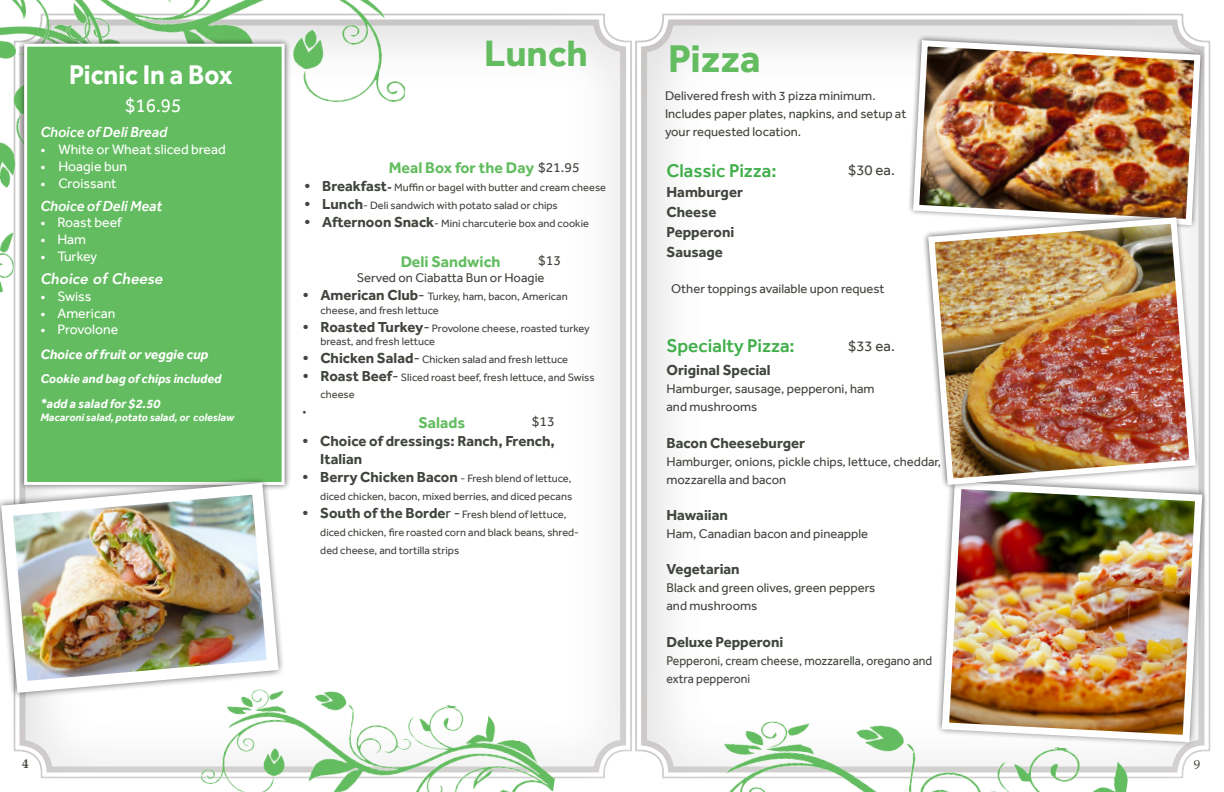
<style>
.page{position:relative;width:1224px;height:792px;background:#fff}
.page>*{position:absolute;margin:0;border:0;box-sizing:border-box;transform-origin:0 0}
.t1{font:700 40px "Effra";color:#63bd60}
.Paragraph_Style_1{font:700 38px "Effra";color:#63bd60}
.t2{font:700 28px "Effra";color:#fff;scale:.94 1}
.t3{font:20px "Effra";color:#fff;scale:.94 1}
.pizza{font:500 19px "Effra";color:#40ae49}
.bold_16{font:700 16px "Effra";color:#63bd60}
.food_name{font:700 15px/18px "Effra";color:#40453d}
.Paragraph_Style_2{font:italic 500 15px "Effra";color:#fff}
.italic_15{font:italic 500 15px "Effra";color:#fff}
.t4{font:italic 800 15px "Avenir LT Std";color:#fff}
.regular_paragraph{font:15px "Effra";color:#40453d}
.t5{font:14px "Effra";color:#fff}
.t6{font:italic 700 14px/24.8px "Effra";color:#fff}
.t7{font:14px "Effra";color:#40453d}
.paragraph_13{font:13px/18px "Effra";color:#40453d}
.paragraph_13-2{font:13px/18px "Effra";color:#40463d;scale:.94 1}
.t8{font:italic 700 13px "Effra";color:#fff}
.bold_16-2{font:13px "Effra";color:#40453d}
.t9{font:700 13px "Palatino Linotype";color:#40453d}
.t10{font:13px "Palatino Linotype";color:#40453d}
.t11{font:11px/18px "Effra";color:#40453d}
.t12{font:italic 700 11px "Effra";color:#fff}
.s1{font-weight:400;font-style:normal}
.s2{font-weight:700;font-size:15px}
.s3{font-weight:700}
.s4{font-size:15px}
</style>
<div class="page">
<div style="left:588px;top:0;width:636px;height:792px;background:#231f20;opacity:.87"></div>
<img style="left:0;top:236px;width:16px;height:97px">
<img style="left:0;top:168px;width:16px;height:68px">
<img style="left:0;top:0;width:414px;height:168px">
<div style="left:18px;top:37px;width:273px;height:454px;background:#231f20;opacity:.75"></div>
<div style="left:24px;top:44px;width:261px;height:441px;background:#63bd60;border:3px solid #fff"></div>
<img style="left:199px;top:691px;width:364px;height:101px">
<svg style="left:13px;top:475px;width:274px;height:226px"></svg>
<img style="left:0;top:477px;width:285px;height:222px">
<img style="left:693px;top:698px;width:531px;height:94px">
<svg style="left:906px;top:33px;width:301px;height:199px;fill:#ededed"></svg>
<img style="left:910px;top:37px;width:294px;height:191px">
<svg style="left:934px;top:474px;width:276px;height:276px"></svg>
<img style="left:938px;top:478px;width:268px;height:268px">
<svg style="left:921px;top:210px;width:282px;height:282px"></svg>
<img style="left:925px;top:214px;width:274px;height:274px">
<p class="t2" style="left:69px;top:58px;width:175px">Picnic In a Box</p>
<p class="t3" style="left:125px;top:94px;width:61px">$16.95</p>
<p class="Paragraph_Style_2" style="left:40px;top:123px;width:128px">Choice of Deli Bread</p>
<p class="t5" style="left:40px;top:141px;width:187px">• White or Wheat sliced bread</p>
<p class="t5" style="left:40px;top:158px;width:88px">• Hoagie bun</p>
<p class="t5" style="left:40px;top:175px;width:78px">• Croissant</p>
<p class="italic_15" style="left:40px;top:197px;width:123px">Choice of Deli Meat</p>
<p class="t5" style="left:40px;top:214px;width:83px">• Roast beef</p>
<p class="t5" style="left:40px;top:231px;width:47px">• Ham</p>
<p class="t5" style="left:40px;top:248px;width:58px">• Turkey</p>
<p class="t4" style="left:40px;top:270px;width:124px">Choice of Cheese</p>
<p class="t5" style="left:40px;top:288px;width:53px">• Swiss</p>
<p class="t5" style="left:40px;top:305px;width:77px">• American</p>
<p class="t6" style="left:40px;top:317px;width:169px"><span class="s1">• Provolone<br></span>Choice of fruit or veggie cup</p>
<p class="t8" style="left:40px;top:371px;width:183px">Cookie and bag of chips included</p>
<p class="t8" style="left:40px;top:396px;width:121px">*add a salad for $2.50</p>
<p class="t12" style="left:40px;top:411px;width:195px">Macaroni salad, potato salad, or coleslaw</p>
<p class="t9" style="left:22px;top:754px;width:8px">4</p>
<p class="Paragraph_Style_1" style="left:484px;top:30px;width:105px">Lunch</p>
<p class="bold_16" style="left:389px;top:158px;width:147px">Meal Box for the Day</p>
<p class="t11" style="left:304px;top:178px;width:303px"><span class="s2">• Breakfast</span><span class="s3">-</span> Muffin or bagel with butter and cream cheese</p>
<p class="t11" style="left:304px;top:196px;width:255px"><span class="s2">• Lunch</span>- Deli sandwich with potato salad or chips</p>
<p class="t11" style="left:304px;top:214px;width:286px"><span class="s2">• Afternoon Snack</span>- Mini charcuterie box and cookie</p>
<p class="t7" style="left:538px;top:159px;width:43px">$21.95</p>
<p class="t7" style="left:538px;top:252px;width:24px">$13</p>
<p class="bold_16" style="left:401px;top:252px;width:101px">Deli Sandwich</p>
<p class="bold_16-2" style="left:357px;top:270px;width:189px">Served on Ciabatta Bun or Hoagie</p>
<p class="t11" style="left:320px;top:290px;width:249px;line-height:13.2px;text-indent:-18px"><span class="s2">• American Club</span><span class="s4">-</span> Turkey, ham, bacon, American cheese, and fresh lettuce</p>
<p class="t11" style="left:320px;top:321px;width:271px;line-height:13.2px;text-indent:-18px"><span class="s2">• Roasted Turkey</span><span class="s4">-</span> Provolone cheese, roasted turkey breast, and fresh lettuce</p>
<p class="t11" style="left:302px;top:350px;width:267px"><span class="s2">• Chicken Salad</span><span class="s4">-</span> Chicken salad and fresh lettuce</p>
<p class="t11" style="left:320px;top:368px;width:276px;line-height:17px;text-indent:-18px"><span class="s2">• Roast Beef</span><span class="s4">-</span> Sliced roast beef, fresh lettuce, and Swiss cheese</p>
<p class="t11" style="left:302px;top:402px;width:6px">•</p>
<p class="bold_16" style="left:418px;top:413px;width:48px">Salads</p>
<p class="food_name" style="left:320px;top:431px;width:236px;text-indent:-18px">• Choice of dressings: Ranch, French,<br>Italian</p>
<p class="t11" style="left:302px;top:469px;width:271px;text-align:right"><span class="s2">• Berry Chicken Bacon</span> - Fresh blend of lettuce, diced chicken, bacon, mixed berries, and diced pecans</p>
<p class="t11" style="left:320px;top:505px;width:260px;text-indent:-18px"><span class="s2">• South of the Borde</span><span class="s4">r -</span> Fresh blend of lettuce, diced chicken, fire roasted corn and black beans, shred&shy;ded cheese, and tortilla strips</p>
<p class="t7" style="left:532px;top:413px;width:24px">$13</p>
<p class="t1" style="left:668px;top:34px;width:94px">Pizza</p>
<p class="paragraph_13" style="left:665px;top:87px;width:212px">Delivered fresh with 3 pizza minimum.</p>
<p class="paragraph_13" style="left:665px;top:105px;width:243px">Includes paper plates, napkins, and setup at your requested location.</p>
<p class="pizza" style="left:666px;top:159px;width:112px">Classic Pizza:</p>
<p class="food_name" style="left:666px;top:182px;width:78px">Hamburger</p>
<p class="food_name" style="left:666px;top:202px;width:51px">Cheese</p>
<p class="food_name" style="left:666px;top:222px;width:69px">Pepperoni</p>
<p class="food_name" style="left:666px;top:242px;width:58px">Sausage</p>
<p class="paragraph_13" style="left:671px;top:279px;width:215px">Other toppings available upon request</p>
<p class="regular_paragraph" style="left:848px;top:161px;width:48px">$30 ea.</p>
<p class="pizza" style="left:666px;top:334px;width:130px">Specialty Pizza:</p>
<p class="food_name" style="left:666px;top:360px;width:106px">Original Special</p>
<p class="paragraph_13" style="left:666px;top:379px;width:210px">Hamburger, sausage, pepperoni, ham</p>
<p class="paragraph_13" style="left:666px;top:397px;width:92px">and mushrooms</p>
<p class="food_name" style="left:666px;top:433px;width:140px">Bacon Cheeseburger</p>
<p class="paragraph_13" style="left:666px;top:452px;width:276px">Hamburger, onions, pickle chips, lettuce, cheddar, mozzarella and bacon</p>
<p class="food_name" style="left:666px;top:505px;width:63px">Hawaiian</p>
<p class="paragraph_13" style="left:666px;top:524px;width:203px">Ham, Canadian bacon and pineapple</p>
<p class="food_name" style="left:666px;top:559px;width:75px">Vegetarian</p>
<p class="paragraph_13" style="left:666px;top:578px;width:210px">Black and green olives, green peppers</p>
<p class="paragraph_13" style="left:666px;top:596px;width:92px">and mushrooms</p>
<p class="food_name" style="left:666px;top:632px;width:118px">Deluxe Pepperoni</p>
<p class="paragraph_13-2" style="left:666px;top:651px;width:284px">Pepperoni, cream cheese, mozzarella, oregano and extra pepperoni</p>
<p class="regular_paragraph" style="left:848px;top:337px;width:48px">$33 ea.</p>
<p class="t10" style="left:1194px;top:755px;width:8px">9</p>
</div>
